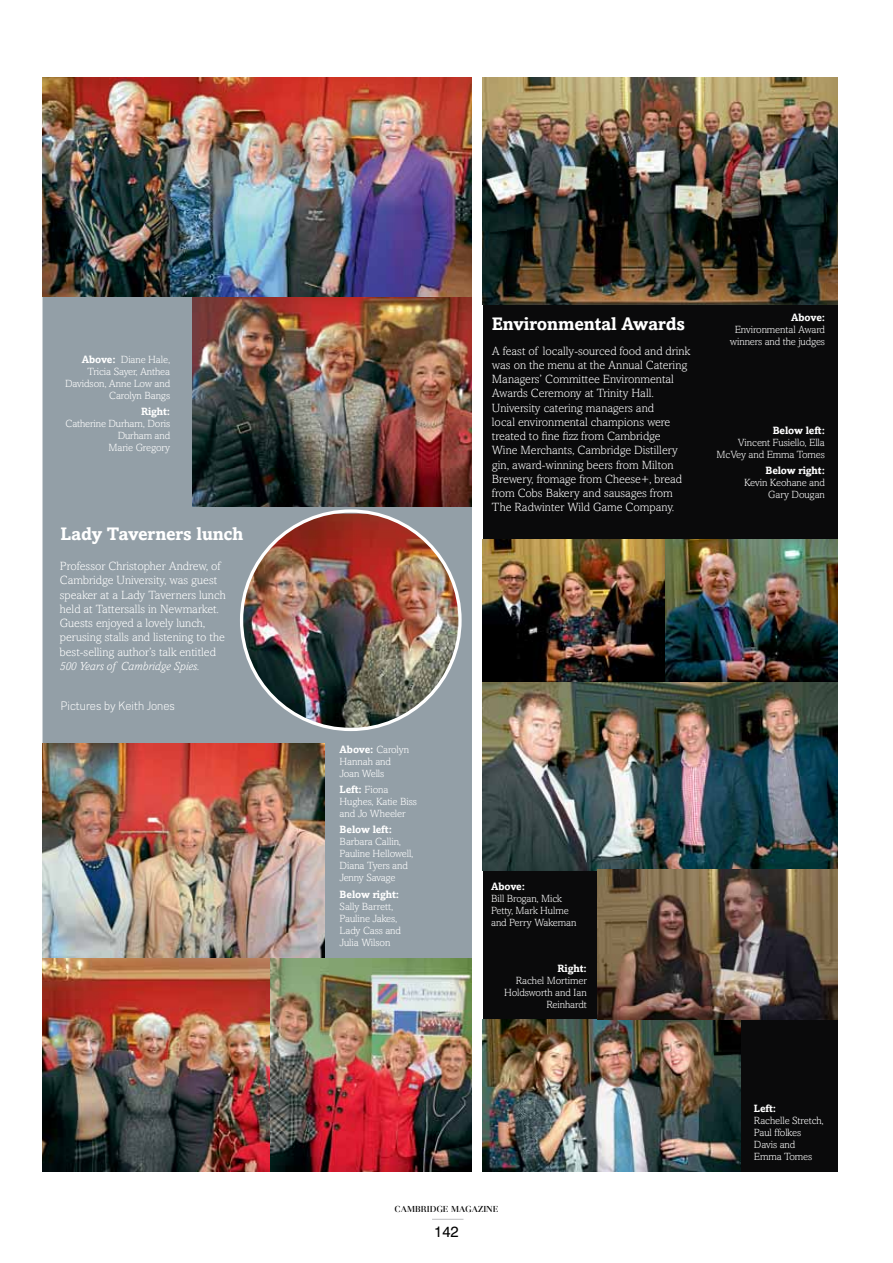
<style>
.page{position:relative;width:893px;height:1263px;background:#fff}
.page>*{position:absolute;margin:0;border:0;box-sizing:border-box;transform-origin:0 0}
.t1{font:700 18px "Amasis MT Std";letter-spacing:-.01em;color:#fff}
.t2{font:15px "Swiss 721 BT";color:#000}
.t3{font:300 12px/14.2px "Amasis MT Std";color:#fff}
.t4{font:300 12px "Azbuka";color:#fff}
.t5{font:300 10.5px/12px "Amasis MT Std";letter-spacing:-.01em;color:#fff}
.t6{font:700 10.5px "Amasis MT Std";letter-spacing:-.01em;color:#fff}
.t7{font:500 9px "Basilia Com";color:#000}
.s1{font-weight:700}
.s2{font-style:italic}
</style>
<div class="page">
<hr style="left:432px;top:1219px;width:31px;height:1px;background:#bcbec0">
<div style="left:43px;top:77px;width:429px;height:1094px;background:#939fa7"></div>
<img style="left:192px;top:297px;width:280px;height:210px">
<img style="left:43px;top:957px;width:249px;height:214px">
<img style="left:43px;top:744px;width:282px;height:213px">
<img style="left:43px;top:77px;width:429px;height:220px">
<div style="left:483px;top:77px;width:355px;height:1094px;background:#0a0a0b"></div>
<img style="left:483px;top:77px;width:355px;height:228px">
<img style="left:483px;top:540px;width:183px;height:143px">
<img style="left:666px;top:540px;width:172px;height:143px">
<img style="left:242px;top:514px;width:216px;height:214px">
<img style="left:270px;top:958px;width:202px;height:213px">
<img style="left:483px;top:683px;width:355px;height:187px">
<img style="left:483px;top:1019px;width:257px;height:152px">
<img style="left:597px;top:870px;width:241px;height:149px">
<p class="t5" style="left:65px;top:353px;width:107px;text-align:right"><span class="s1">Above:</span> Diane Hale,<br>Tricia Sayer, Anthea<br>Davidson, Anne Low and<br>Carolyn Bangs</p>
<p class="t6" style="left:141px;top:405px;width:31px">Right:</p>
<p class="t5" style="left:66px;top:417px;width:106px;text-align:right">Catherine Durham, Doris<br>Durham and<br>Marie Gregory</p>
<h1 class="t1" style="left:61px;top:523px;width:184px">Lady Taverners lunch</h1>
<p class="t3" style="left:60px;top:559px;width:167px">Professor Christopher Andrew, of Cambridge University, was guest speaker at a Lady Taverners lunch held at Tattersalls in Newmarket.<br>Guests enjoyed a lovely lunch, perusing stalls and listening to the best-selling author’s talk entitled <span class="s2">500 Years of Cambridge Spies</span>.</p>
<p class="t4" style="left:61px;top:699px;width:115px">Pictures by Keith Jones</p>
<h1 class="t1" style="left:492px;top:313px;width:195px">Environmental Awards</h1>
<p class="t6" style="left:791px;top:311px;width:35px">Above:</p>
<p class="t5" style="left:730px;top:323px;width:97px;text-align:center">Environmental Award winners and the judges</p>
<p class="t3" style="left:492px;top:343px;width:200px">A feast of locally-sourced food and drink was on the menu at the Annual Catering Managers’ Committee Environmental Awards Ceremony at Trinity Hall.<br>University catering managers and<br>local environmental champions were treated to fine fizz from Cambridge<br>Wine Merchants, Cambridge Distillery gin, award-winning beers from Milton Brewery, fromage from Cheese+, bread from Cobs Bakery and sausages from The Radwinter Wild Game Company.</p>
<p class="t6" style="left:773px;top:424px;width:54px">Below left:</p>
<p class="t5" style="left:717px;top:436px;width:110px;text-align:right">Vincent Fusiello, Ella<br>McVey and Emma Tomes</p>
<p class="t6" style="left:765px;top:464px;width:61px">Below right:</p>
<p class="t5" style="left:744px;top:476px;width:82px;text-align:right">Kevin Keohane and<br>Gary Dougan</p>
<p class="t5" style="left:340px;top:743px;width:71px"><span class="s1">Above:</span> Carolyn<br>Hannah and<br>Joan Wells</p>
<p class="t5" style="left:340px;top:783px;width:79px"><span class="s1">Left:</span> Fiona<br>Hughes, Katie Biss and Jo Wheeler</p>
<p class="t6" style="left:340px;top:823px;width:54px">Below left:</p>
<p class="t5" style="left:340px;top:836px;width:75px">Barbara Callin,<br>Pauline Hellowell,<br>Diana Tyers and<br>Jenny Savage</p>
<p class="t6" style="left:340px;top:887px;width:61px">Below right:</p>
<p class="t5" style="left:340px;top:900px;width:63px">Sally Barrett,<br>Pauline Jakes,<br>Lady Cass and<br>Julia Wilson</p>
<p class="t6" style="left:491px;top:880px;width:35px">Above:</p>
<p class="t5" style="left:491px;top:893px;width:87px">Bill Brogan, Mick<br>Petty, Mark Hulme and Perry Wakeman</p>
<p class="t6" style="left:558px;top:962px;width:31px">Right:</p>
<p class="t5" style="left:504px;top:974px;width:84px;text-align:right">Rachel Mortimer<br>Holdsworth and Ian<br>Reinhardt</p>
<p class="t6" style="left:754px;top:1102px;width:24px">Left:</p>
<p class="t5" style="left:754px;top:1114px;width:71px">Rachelle Stretch,<br>Paul ffolkes<br>Davis and<br>Emma Tomes</p>
<p class="t7" style="left:395px;top:1204px;width:105px">CAMBRIDGE MAGAZINE</p>
<p class="t2" style="left:434px;top:1222px;width:26px">142</p>
</div>
